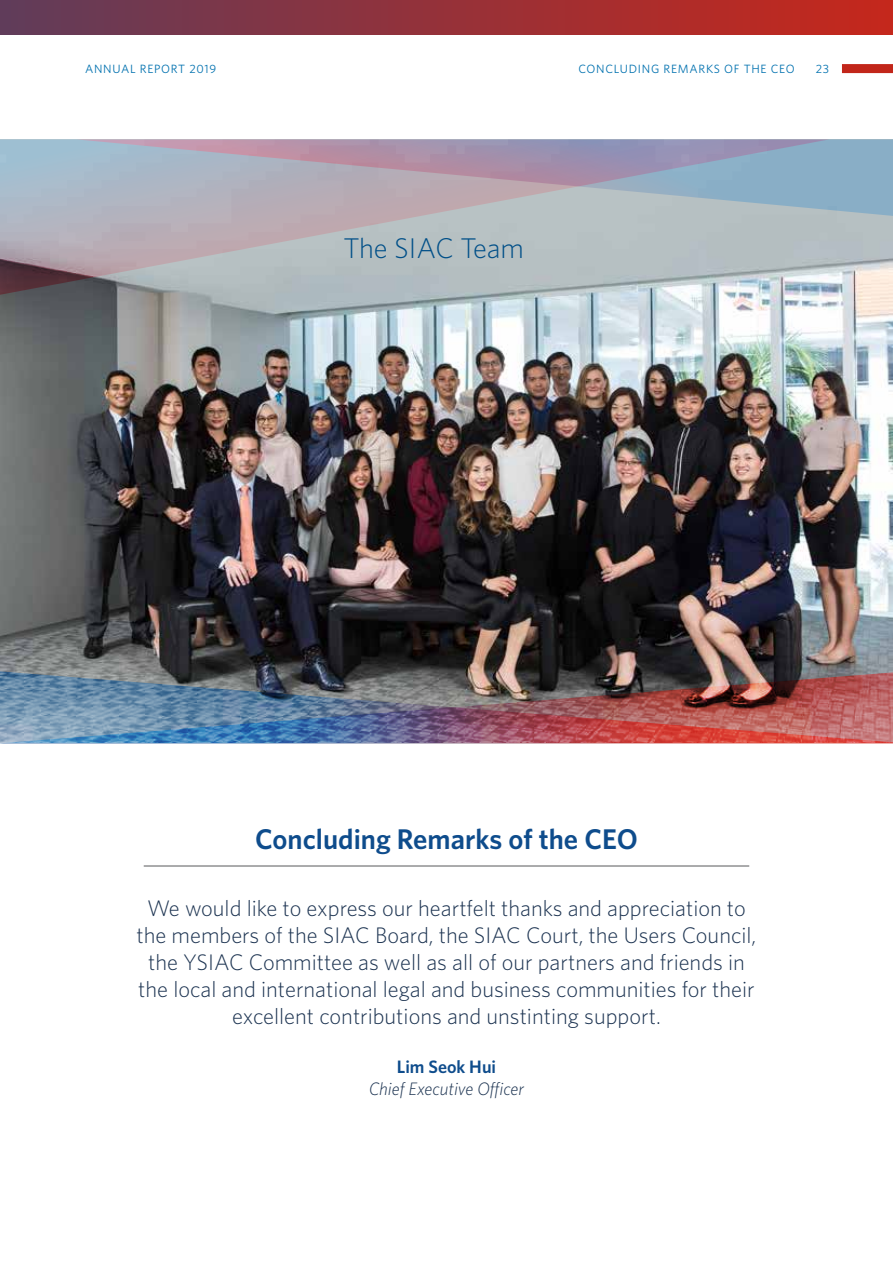
<style>
.page{position:relative;width:893px;height:1263px;background:#fff}
.page>*{position:absolute;margin:0;border:0;box-sizing:border-box;transform-origin:0 0}
.t1{font:600 28.5px "Whitney";color:#0e4c8c}
.t2{font:300 28.5px "Whitney";color:#004f88}
.t3{font:300 22.5px/27px "Whitney";color:#1c3351;text-align:center}
.t4{font:italic 300 18px "Whitney";color:#1c3351}
.t5{font:600 18px "Whitney";color:#0e4c8c}
.t6{font:12px "Whitney";letter-spacing:.06em;color:#0071af}
</style>
<div class="page">
<img style="left:0;top:217px;width:893px;height:454px">
<div style="left:842px;top:64px;width:51px;height:9px;background:#c2261a"></div>
<svg style="left:0;top:139px;width:829px;height:156px;background:#b0b5bb"></svg>
<img style="left:0;top:671px;width:893px;height:72px">
<svg style="left:77px;top:139px;width:816px;height:78px;background:#a7a9ba"></svg>
<hr style="left:144px;top:866px;width:605px;height:1px;background:#58595b">
<div style="left:0;top:0;width:893px;height:34px;background:linear-gradient(to right,#613c59,#c8271a)"></div>
<p class="t6" style="left:85px;top:61px;width:133px">ANNUAL REPORT 2019</p>
<p class="t6" style="left:578px;top:61px;width:218px">CONCLUDING REMARKS OF THE CEO</p>
<p class="t6" style="left:816px;top:61px;width:15px">23</p>
<p class="t2" style="left:343px;top:231px;width:182px">The SIAC Team</p>
<p class="t1" style="left:255px;top:820px;width:384px">Concluding Remarks of the CEO</p>
<p class="t3" style="left:137px;top:894px;width:621px">We would like to express our heartfelt thanks and appreciation to the members of the SIAC Board, the SIAC Court, the Users Council, the YSIAC Committee as well as all of our partners and friends in the local and international legal and business communities for their excellent contributions and unstinting support.</p>
<p class="t5" style="left:397px;top:1055px;width:101px">Lim Seok Hui</p>
<p class="t4" style="left:369px;top:1078px;width:156px">Chief Executive Officer</p>
</div>
